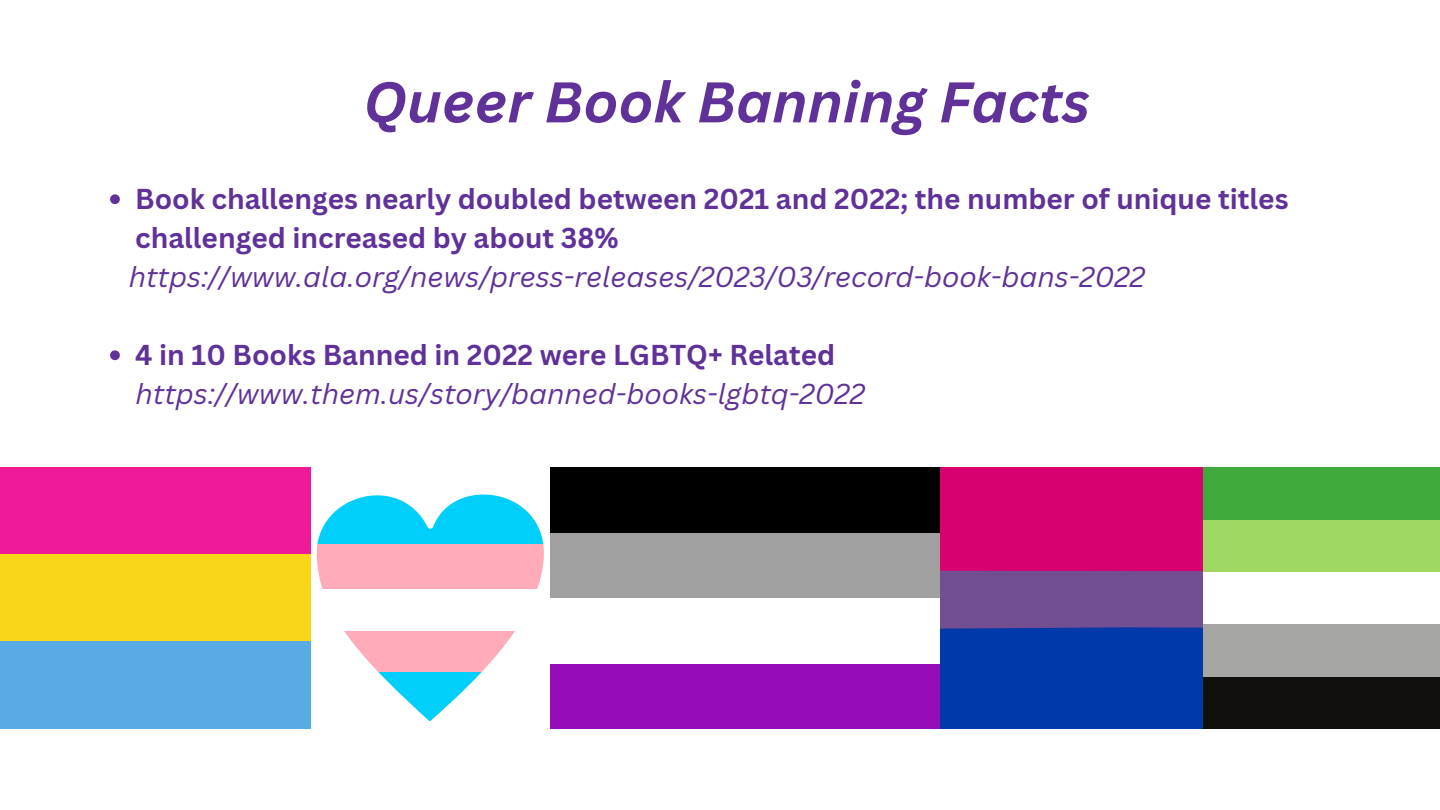
<style>
.page{position:relative;width:1440px;height:810px;background:#fff}
.page>*{position:absolute;margin:0;border:0;box-sizing:border-box;transform-origin:0 0}
.t1{font:italic 700 56px "Canva Sans";color:#5f3199}
.t2{font:700 28px/39px "Canva Sans";color:#5f3199}
.t3{font:italic 28px "Canva Sans";color:#5f3199}
</style>
<div class="page">
<svg style="left:110px;top:194px;width:10px;height:10px"></svg>
<svg style="left:110px;top:350px;width:10px;height:10px"></svg>
<svg style="left:316px;top:494px;width:228px;height:227px"></svg>
<div style="left:550px;top:663px;width:391px;height:65px;background:#960cb9"></div>
<div style="left:550px;top:533px;width:391px;height:65px;background:#a0a0a0"></div>
<div style="left:550px;top:468px;width:391px;height:65px;background:#000"></div>
<img style="left:941px;top:467px;width:262px;height:262px">
<div style="left:0;top:467px;width:310px;height:88px;background:#ee1a98"></div>
<div style="left:0;top:554px;width:310px;height:88px;background:#f9d617"></div>
<div style="left:0;top:642px;width:310px;height:87px;background:#58abe3"></div>
<div style="left:1203px;top:676px;width:237px;height:53px;background:#100f0d"></div>
<div style="left:1203px;top:624px;width:237px;height:52px;background:#a5a5a4"></div>
<div style="left:1203px;top:519px;width:237px;height:53px;background:#9ed862"></div>
<div style="left:1203px;top:467px;width:237px;height:52px;background:#3fa93c"></div>
<h1 class="t1" style="left:363px;top:63px;width:728px">Queer Book Banning Facts</h1>
<p class="t2" style="left:135px;top:178px;width:1155px">Book challenges nearly doubled between 2021 and 2022; the number of unique titles challenged increased by about 38%</p>
<p class="t3" style="left:129px;top:257px;width:1018px">https://www.ala.org/news/press-releases/2023/03/record-book-bans-2022</p>
<p class="t2" style="left:135px;top:334px;width:702px">4 in 10 Books Banned in 2022 were LGBTQ+ Related</p>
<p class="t3" style="left:136px;top:374px;width:731px">https://www.them.us/story/banned-books-lgbtq-2022</p>
</div>
